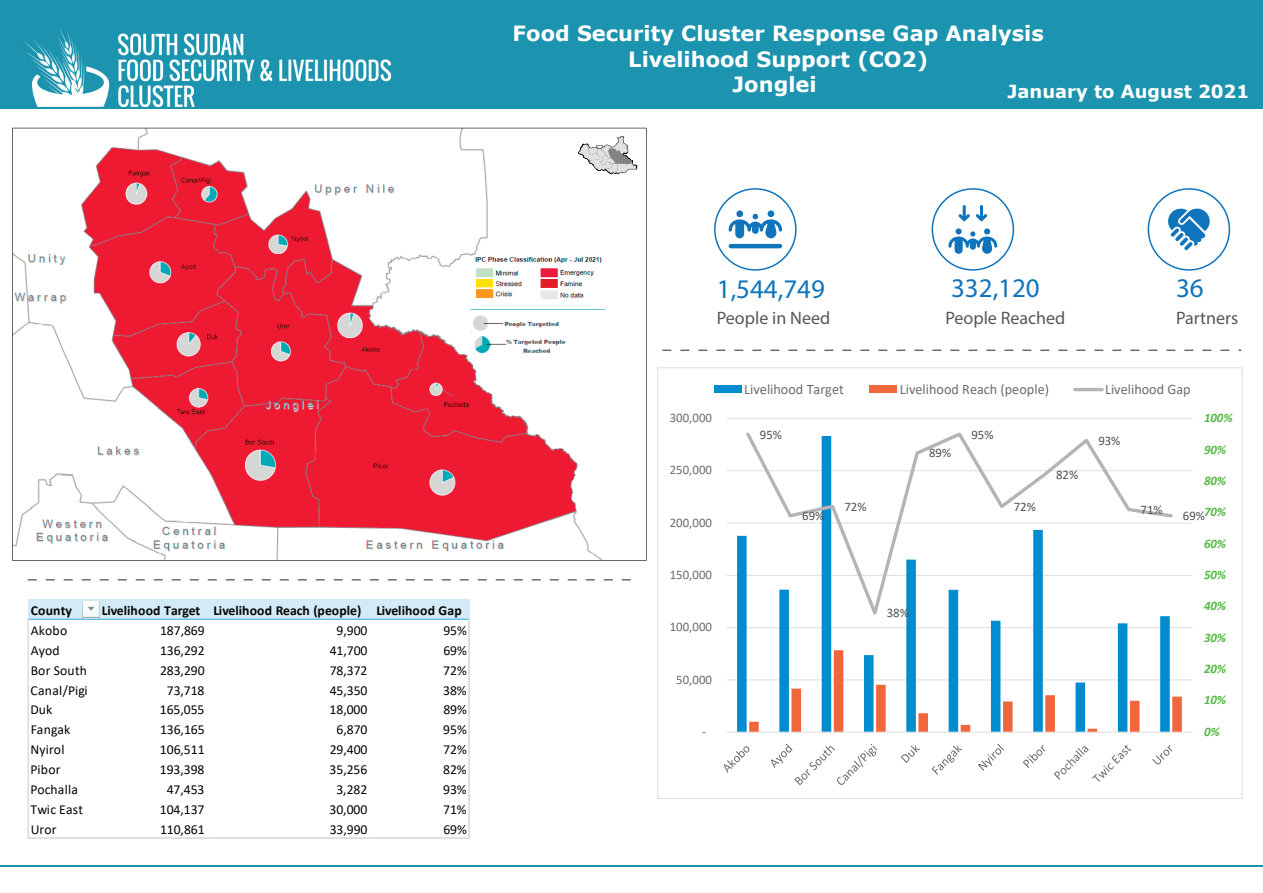
<style>
.page{position:relative;width:1263px;height:893px;background:#fff}
.page>*{position:absolute;margin:0;border:0;box-sizing:border-box;transform-origin:0 0}
.t1{font:27px "Myriad Pro";color:#1074bc}
.t2{font:700 21px/25.2px "Verdana";color:#fff;text-align:center}
.t3{font:18px "Myriad Pro";color:#57585a}
.t4{font:700 18px "Verdana";color:#fff}
.t5{font:14.4px "Calibri";color:#6c6c6c}
.t6{font:13.65px "Calibri";letter-spacing:-.005em;color:#040503}
.t7{font:700 13.65px "Calibri";letter-spacing:.005em;color:#040503}
.t8{font:13.65px "Calibri";letter-spacing:.02em;color:#040503}
.t9{font:13.05px "Calibri";color:#6c6c6c}
.t10{font:13.05px "Calibri";color:#515252}
.t11{font:italic 700 13.05px "Calibri";color:#57ba47}
</style>
<div class="page">
<img style="left:12px;top:127px;width:635px;height:434px">
<div style="left:932px;top:188px;width:82px;height:83px;border:2px solid #1074bc;border-radius:50%"></div>
<div style="left:714px;top:188px;width:82px;height:83px;border:2px solid #1074bc;border-radius:50%"></div>
<div style="left:0;top:0;width:1263px;height:108px;background:#1d94af"></div>
<img style="left:23px;top:28px;width:367px;height:79px">
<svg style="left:662px;top:350px;width:579px;height:1px"></svg>
<svg style="left:28px;top:579px;width:603px;height:2px"></svg>
<div style="left:1148px;top:188px;width:82px;height:83px;border:2px solid #1074bc;border-radius:50%"></div>
<hr style="left:0;top:865px;width:1263px;height:1px;background:#1d94af">
<div style="left:768px;top:210px;width:6px;height:7px;background:#1074bc;border-radius:50%"></div>
<div style="left:736px;top:210px;width:7px;height:7px;background:#1074bc;border-radius:50%"></div>
<svg style="left:729px;top:214px;width:53px;height:24px"></svg>
<hr style="left:729px;top:244px;width:53px;height:4px;background:#1074bc;border-radius:2px">
<svg style="left:948px;top:228px;width:49px;height:26px"></svg>
<svg style="left:958px;top:205px;width:12px;height:16px"></svg>
<svg style="left:976px;top:205px;width:11px;height:16px"></svg>
<svg style="left:1168px;top:208px;width:42px;height:42px"></svg>
<svg style="left:578px;top:137px;width:59px;height:37px"></svg>
<div style="left:29px;top:600px;width:440px;height:20px;background:#d3eaf7"></div>
<hr style="left:28px;top:619px;width:441px;height:1px;background:#62bdea">
<hr style="left:28px;top:837px;width:71px;height:1px;background:#dddddc">
<hr style="left:28px;top:838px;width:71px;height:1px;background:#dddddc">
<hr style="left:100px;top:837px;width:111px;height:1px;background:#dddddc">
<hr style="left:100px;top:838px;width:111px;height:1px;background:#dddddc">
<hr style="left:211px;top:837px;width:163px;height:1px;background:#dddddc">
<hr style="left:211px;top:838px;width:163px;height:1px;background:#dddddc">
<svg style="left:28px;top:620px;width:1px;height:217px"></svg>
<svg style="left:468px;top:619px;width:2px;height:219px"></svg>
<hr style="left:374px;top:837px;width:95px;height:1px;background:#dddddc">
<hr style="left:374px;top:838px;width:95px;height:1px;background:#dddddc">
<img style="left:82px;top:601px;width:17px;height:17px">
<hr style="left:727px;top:418px;width:465px;height:1px;background:#e1e1e1">
<hr style="left:727px;top:470px;width:465px;height:1px;background:#e1e1e1">
<hr style="left:727px;top:522px;width:465px;height:2px;background:#e1e1e1">
<hr style="left:727px;top:575px;width:465px;height:1px;background:#e1e1e1">
<hr style="left:727px;top:627px;width:465px;height:1px;background:#e1e1e1">
<hr style="left:727px;top:679px;width:465px;height:1px;background:#e1e1e1">
<svg style="left:737px;top:522px;width:433px;height:210px"></svg>
<svg style="left:749px;top:650px;width:433px;height:82px"></svg>
<hr style="left:727px;top:732px;width:465px;height:1px;background:#e1e1e1">
<svg style="left:743px;top:432px;width:432px;height:192px"></svg>
<svg style="left:724px;top:746px;width:25px;height:27px"></svg>
<svg style="left:771px;top:744px;width:106px;height:41px"></svg>
<svg style="left:901px;top:745px;width:19px;height:18px"></svg>
<svg style="left:932px;top:745px;width:30px;height:30px"></svg>
<svg style="left:978px;top:744px;width:26px;height:27px"></svg>
<svg style="left:1023px;top:745px;width:22px;height:23px"></svg>
<svg style="left:1054px;top:745px;width:77px;height:37px"></svg>
<svg style="left:1152px;top:745px;width:20px;height:19px"></svg>
<div style="left:714px;top:385px;width:27px;height:8px;background:#008cce"></div>
<div style="left:870px;top:385px;width:27px;height:8px;background:#f2663b"></div>
<hr style="left:1075px;top:388px;width:27px;height:3px;background:#b4b4b4">
<h2 class="t2" style="left:513px;top:21px;width:533px">Food Security Cluster Response Gap Analysis<br>Livelihood Support (CO2)<br>Jonglei</h2>
<h3 class="t4" style="left:1007px;top:79px;width:243px">January to August 2021</h3>
<p class="t7" style="left:31px;top:601px;width:43px">County</p>
<p class="t7" style="left:102px;top:601px;width:361px">Livelihood Target Livelihood Reach (people) Livelihood Gap</p>
<p class="t6" style="left:31px;top:621px;width:38px">Akobo</p>
<p class="t6" style="left:160px;top:621px;width:46px">187,869</p>
<p class="t6" style="left:337px;top:621px;width:32px">9,900</p>
<p class="t6" style="left:443px;top:621px;width:25px">95%</p>
<p class="t6" style="left:31px;top:641px;width:31px">Ayod</p>
<p class="t6" style="left:160px;top:641px;width:46px">136,292</p>
<p class="t6" style="left:330px;top:641px;width:39px">41,700</p>
<p class="t6" style="left:443px;top:641px;width:25px">69%</p>
<p class="t8" style="left:31px;top:661px;width:58px">Bor South</p>
<p class="t6" style="left:160px;top:661px;width:46px">283,290</p>
<p class="t6" style="left:330px;top:661px;width:39px">78,372</p>
<p class="t6" style="left:443px;top:661px;width:25px">72%</p>
<p class="t8" style="left:31px;top:680px;width:59px">Canal/Pigi</p>
<p class="t6" style="left:167px;top:680px;width:39px">73,718</p>
<p class="t6" style="left:330px;top:680px;width:39px">45,350</p>
<p class="t6" style="left:443px;top:680px;width:25px">38%</p>
<p class="t6" style="left:31px;top:700px;width:23px">Duk</p>
<p class="t6" style="left:160px;top:700px;width:46px">165,055</p>
<p class="t6" style="left:330px;top:700px;width:39px">18,000</p>
<p class="t6" style="left:443px;top:700px;width:25px">89%</p>
<p class="t6" style="left:31px;top:720px;width:41px">Fangak</p>
<p class="t6" style="left:160px;top:720px;width:46px">136,165</p>
<p class="t6" style="left:337px;top:720px;width:32px">6,870</p>
<p class="t6" style="left:443px;top:720px;width:25px">95%</p>
<p class="t6" style="left:31px;top:740px;width:35px">Nyirol</p>
<p class="t6" style="left:160px;top:740px;width:46px">106,511</p>
<p class="t6" style="left:330px;top:740px;width:39px">29,400</p>
<p class="t6" style="left:443px;top:740px;width:25px">72%</p>
<p class="t6" style="left:31px;top:760px;width:32px">Pibor</p>
<p class="t6" style="left:160px;top:760px;width:46px">193,398</p>
<p class="t6" style="left:330px;top:760px;width:39px">35,256</p>
<p class="t6" style="left:443px;top:760px;width:25px">82%</p>
<p class="t8" style="left:31px;top:780px;width:49px">Pochalla</p>
<p class="t6" style="left:167px;top:780px;width:39px">47,453</p>
<p class="t6" style="left:336px;top:780px;width:32px">3,282</p>
<p class="t6" style="left:443px;top:780px;width:25px">93%</p>
<p class="t6" style="left:31px;top:800px;width:54px">Twic East</p>
<p class="t6" style="left:160px;top:800px;width:46px">104,137</p>
<p class="t6" style="left:330px;top:800px;width:39px">30,000</p>
<p class="t6" style="left:443px;top:800px;width:25px">71%</p>
<p class="t6" style="left:31px;top:819px;width:27px">Uror</p>
<p class="t6" style="left:160px;top:819px;width:46px">110,861</p>
<p class="t6" style="left:330px;top:819px;width:39px">33,990</p>
<p class="t6" style="left:443px;top:819px;width:25px">69%</p>
<h1 class="t1" style="left:717px;top:272px;width:110px">1,544,749</h1>
<h3 class="t3" style="left:717px;top:307px;width:115px">People in Need</h3>
<h1 class="t1" style="left:951px;top:271px;width:90px">332,120</h1>
<h3 class="t3" style="left:945px;top:307px;width:122px">People Reached</h3>
<h1 class="t1" style="left:1176px;top:271px;width:29px">36</h1>
<h3 class="t3" style="left:1176px;top:307px;width:64px">Partners</h3>
<p class="t9" style="left:670px;top:409px;width:44px">300,000</p>
<p class="t9" style="left:670px;top:461px;width:44px">250,000</p>
<p class="t9" style="left:670px;top:513px;width:44px">200,000</p>
<p class="t9" style="left:670px;top:566px;width:44px">150,000</p>
<p class="t9" style="left:670px;top:618px;width:44px">100,000</p>
<p class="t9" style="left:676px;top:670px;width:37px">50,000</p>
<p class="t9" style="left:702px;top:722px;width:5px">-</p>
<p class="t5" style="left:744px;top:379px;width:101px">Livelihood Target</p>
<p class="t5" style="left:900px;top:379px;width:151px">Livelihood Reach (people)</p>
<p class="t5" style="left:1105px;top:379px;width:87px">Livelihood Gap</p>
<p class="t10" style="left:760px;top:425px;width:24px">95%</p>
<p class="t10" style="left:929px;top:444px;width:24px">89%</p>
<p class="t10" style="left:971px;top:425px;width:24px">95%</p>
<p class="t10" style="left:1056px;top:466px;width:24px">82%</p>
<p class="t10" style="left:1098px;top:431px;width:24px">93%</p>
<p class="t11" style="left:1204px;top:409px;width:30px">100%</p>
<p class="t11" style="left:1204px;top:440px;width:24px">90%</p>
<p class="t11" style="left:1204px;top:471px;width:24px">80%</p>
<p class="t10" style="left:802px;top:507px;width:24px">69%</p>
<p class="t10" style="left:844px;top:497px;width:24px">72%</p>
<p class="t10" style="left:887px;top:604px;width:24px">38%</p>
<p class="t10" style="left:1014px;top:497px;width:24px">72%</p>
<p class="t10" style="left:1141px;top:500px;width:24px">71%</p>
<p class="t11" style="left:1204px;top:503px;width:24px">70%</p>
<p class="t10" style="left:1183px;top:507px;width:24px">69%</p>
<p class="t11" style="left:1204px;top:534px;width:24px">60%</p>
<p class="t11" style="left:1204px;top:565px;width:24px">50%</p>
<p class="t11" style="left:1204px;top:597px;width:24px">40%</p>
<p class="t11" style="left:1204px;top:628px;width:24px">30%</p>
<p class="t11" style="left:1204px;top:659px;width:24px">20%</p>
<p class="t11" style="left:1204px;top:691px;width:24px">10%</p>
<p class="t11" style="left:1204px;top:722px;width:17px">0%</p>
</div>
